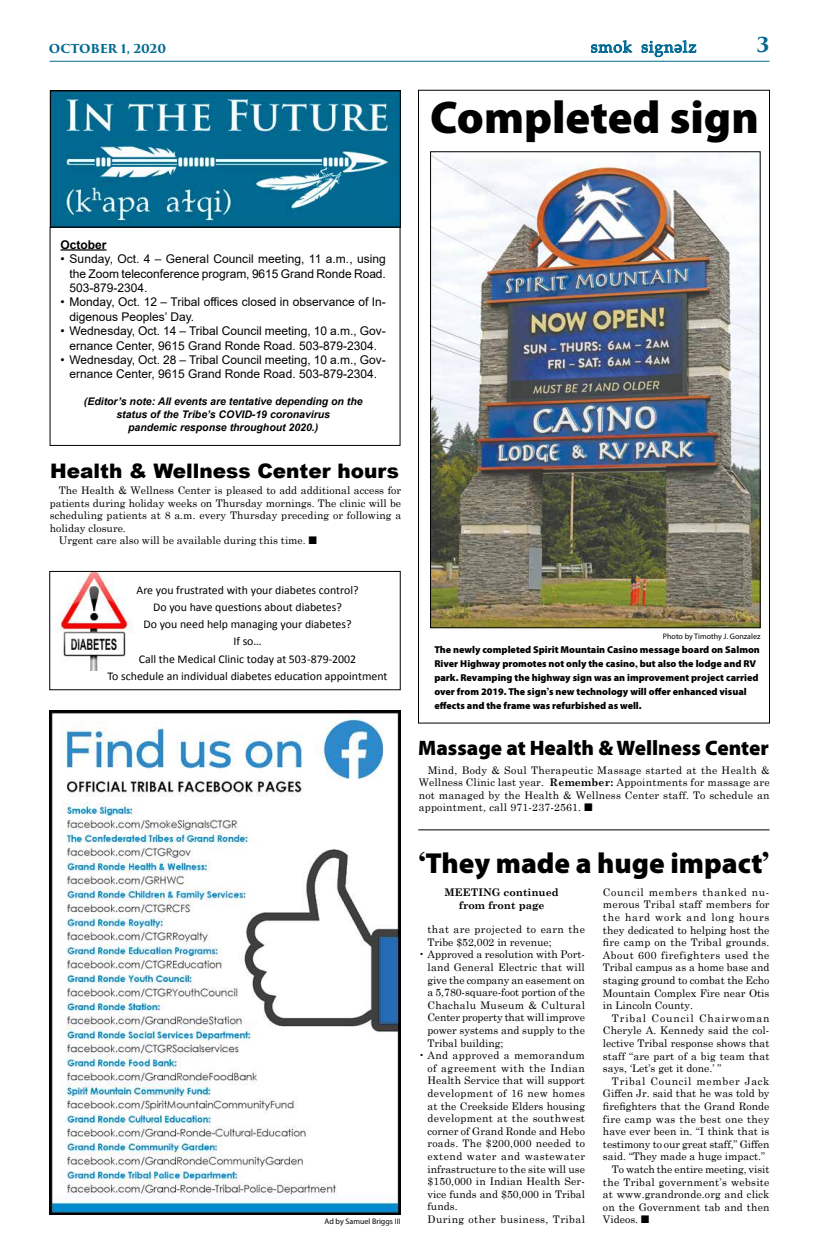
<style>
.page{position:relative;width:819px;height:1260px;background:#fff}
.page>*{position:absolute;margin:0;border:0;box-sizing:border-box;transform-origin:0 0}
.t1{font:900 46px "Myriad Pro";color:#000}
.t2{font:900 29px "Myriad Pro";color:#000}
.t3{font:900 21px "Myriad Pro";color:#000}
.t4{font:900 20px "Arial";color:#000}
.t5{font:700 20px "Trajan Pro 3";color:#006991}
.t6{font:16px "Chinuk Wawa Normal";letter-spacing:.05em;color:#006991}
.t7{font:12px/14.4px "Arial";color:#000;text-align:center}
.t8{font:700 12px "Trajan Pro 3";letter-spacing:-.015em;color:#006991}
.t9{font:700 12px "Arial";color:#000}
.t10{font:11.8px/17.2px "Calibri";color:#000;text-align:center}
.t11{font:10.5px/12.6px "Century Schoolbook";color:#000;text-align:justify}
.t12{font:10.5px/12.6px "Century Schoolbook";letter-spacing:.025em;color:#000}
.t13{font:italic 700 10.5px/12.6px "Arial";color:#000;text-align:center}
.t14{font:10.5px/12.6px "Century Schoolbook";letter-spacing:.04em;color:#000}
.t15{font:700 10.5px/12.6px "Century Schoolbook";color:#000;text-align:center}
.t16{font:10.5px "Century Schoolbook";letter-spacing:.03em;color:#000}
.t17{font:10.5px "Century Schoolbook";letter-spacing:.065em;color:#000}
.t18{font:900 10px/14px "Myriad Pro";color:#000}
.t19{font:8px "Myriad Pro";color:#000}
.s1{font-family:"Century Schoolbook";font-weight:700}
.s2{font-weight:700}
</style>
<div class="page">
<hr style="left:50px;top:61px;width:720px;height:1px;background:#006991">
<svg style="left:591px;top:40px;width:41px;height:13px"></svg>
<svg style="left:641px;top:40px;width:56px;height:17px"></svg>
<div style="left:50px;top:227px;width:350px;height:219px;border:1px solid #000"></div>
<hr style="left:61px;top:249px;width:46px;height:2px;background:#000">
<img style="left:52px;top:92px;width:347px;height:133px">
<div style="left:50px;top:90px;width:351px;height:137px;border:1px solid #000"></div>
<img style="left:49px;top:711px;width:351px;height:504px">
<img style="left:432px;top:153px;width:326px;height:473px">
<div style="left:430px;top:151px;width:330px;height:477px;border:1px solid #000"></div>
<hr style="left:418px;top:830px;width:352px;height:1px;background:#000">
<img style="left:57px;top:573px;width:75px;height:98px">
<div style="left:50px;top:571px;width:351px;height:119px;border:1px solid #000"></div>
<p class="t8" style="left:49px;top:43px;width:119px">OCTOBER 1, 2020</p>
<h3 class="t6" style="left:591px;top:38px;width:107px">sNok signflz</h3>
<h3 class="t5" style="left:756px;top:37px;width:15px">3</h3>
<h1 class="t1" style="left:430px;top:100px;width:330px">Completed sign</h1>
<p class="t9" style="left:61px;top:238px;width:48px">October</p>
<p class="t7" style="left:70px;top:253px;width:318px;text-align:justify;text-indent:-9px">• Sunday, Oct. 4 – General Council meeting, 11 a.m., using the Zoom teleconference program, 9615 Grand Ronde Road.<br>503-879-2304.</p>
<p class="t7" style="left:70px;top:295px;width:318px;text-align:left;text-indent:-9px">• Monday, Oct. 12 – Tribal offices closed in observance of In&shy;digenous Peoples’ Day.</p>
<p class="t7" style="left:61px;top:325px;width:327px">• Wednesday, Oct. 14 – Tribal Council meeting, 10 a.m., Gov&shy;ernance Center, 9615 Grand Ronde Road. 503-879-2304.</p>
<p class="t7" style="left:61px;top:354px;width:327px">• Wednesday, Oct. 28 – Tribal Council meeting, 10 a.m., Gov&shy;ernance Center, 9615 Grand Ronde Road. 503-879-2304.</p>
<p class="t13" style="left:84px;top:396px;width:280px">(Editor’s note: All events are tentative depending on the status of the Tribe’s COVID-19 coronavirus<br>pandemic response throughout 2020.)</p>
<h3 class="t4" style="left:50px;top:459px;width:350px">Health &amp; Wellness Center hours</h3>
<p class="t11" style="left:59px;top:485px;width:344px">The Health &amp; Wellness Center is pleased to add additional access for</p>
<p class="t11" style="left:50px;top:497px;width:353px">patients during holiday weeks on Thursday mornings. The clinic will be</p>
<p class="t11" style="left:50px;top:510px;width:353px">scheduling patients at 8 a.m. every Thursday preceding or following a</p>
<p class="t11" style="left:50px;top:523px;width:78px">holiday closure.</p>
<p class="t11" style="left:59px;top:535px;width:249px">Urgent care also will be available during this time.</p>
<p class="t10" style="left:108px;top:582px;width:281px">Are you frustrated with your diabetes control?<br>Do you have questions about diabetes?<br>Do you need help managing your diabetes?<br>If so…<br>Call the Medical Clinic today at 503-879-2002<br>To schedule an individual diabetes education appointment</p>
<p class="t19" style="left:325px;top:1218px;width:77px">Ad by Samuel Briggs III</p>
<p class="t19" style="left:663px;top:633px;width:99px">Photo by Timothy J. Gonzalez</p>
<p class="t18" style="left:434px;top:643px;width:327px">The newly completed Spirit Mountain Casino message board on Salmon River Highway promotes not only the casino<span class="s1">,</span> but also the lodge and RV park. Revamping the highway sign was an improvement project carried over from 2019. The sign<span class="s1">’</span>s new technology will offer enhanced visual effects and the frame was refurbished as well.</p>
<h3 class="t3" style="left:418px;top:740px;width:352px">Massage at Health &amp; Wellness Center</h3>
<p class="t11" style="left:419px;top:764px;width:352px;text-indent:9px">Mind, Body &amp; Soul Therapeutic Massage started at the Health &amp; Wellness Clinic last year. <span class="s2">Remember:</span> Appointments for massage are not managed by the Health &amp; Wellness Center staff. To schedule an appointment, call 971-237-2561.</p>
<h2 class="t2" style="left:418px;top:852px;width:352px"><span class="s1">‘</span>They made a huge impact<span class="s1">’</span></h2>
<p class="t15" style="left:445px;top:887px;width:116px">MEETING continued from front page</p>
<p class="t14" style="left:427px;top:924px;width:159px">that are projected to earn the<br>Tribe $52,002 in revenue;</p>
<p class="t11" style="left:427px;top:949px;width:159px;text-indent:-9px">• Approved a resolution with Port&shy;land General Electric that will give the company an easement on a 5,780-square-foot portion of the Chachalu Museum &amp; Cultural Center property that will improve power systems and supply to the Tribal building;</p>
<p class="t12" style="left:427px;top:1050px;width:159px;text-indent:-9px">• And approved a memorandum of agreement with the Indian<br>Health Service that will support development of 16 new homes at the Creekside Elders housing development at the southwest corner of Grand Ronde and Hebo roads. The $200,000 needed to extend water and wastewater infrastructure to the site will use $150,000 in Indian Health Ser&shy;vice funds and $50,000 in Tribal funds.<br>During other business, Tribal</p>
<p class="t11" style="left:603px;top:887px;width:168px">Council members thanked nu&shy;merous Tribal staff members for the hard work and long hours they dedicated to helping host the fire camp on the Tribal grounds.<br>About 600 firefighters used the Tribal campus as a home base and staging ground to combat the Echo Mountain Complex Fire near Otis in Lincoln County.</p>
<p class="t11" style="left:603px;top:1013px;width:168px;text-indent:9px">Tribal Council Chairwoman Cheryle A. Kennedy said the col&shy;lective Tribal response shows that staff “are part of a big team that says, ‘Let’s get it done.’ ”</p>
<p class="t17" style="left:612px;top:1072px;width:159px">Tribal Council member Jack</p>
<p class="t11" style="left:603px;top:1086px;width:168px">Giffen Jr. said that he was told by</p>
<p class="t11" style="left:603px;top:1099px;width:168px">firefighters that the Grand Ronde</p>
<p class="t16" style="left:603px;top:1115px;width:168px">fire camp was the best one they</p>
<p class="t11" style="left:603px;top:1126px;width:168px">have ever been in. “I think that is</p>
<p class="t11" style="left:603px;top:1139px;width:168px">testimony to our great staff,” Giffen</p>
<p class="t11" style="left:603px;top:1151px;width:164px">said. “They made a huge impact.”</p>
<p class="t11" style="left:612px;top:1164px;width:159px">To watch the entire meeting, visit</p>
<p class="t12" style="left:603px;top:1176px;width:168px">the Tribal government’s website</p>
<p class="t11" style="left:603px;top:1189px;width:168px">at www.grandronde.org and click</p>
<p class="t11" style="left:603px;top:1202px;width:168px">on the Government tab and then</p>
<p class="t11" style="left:603px;top:1214px;width:37px">Videos.</p>
</div>
